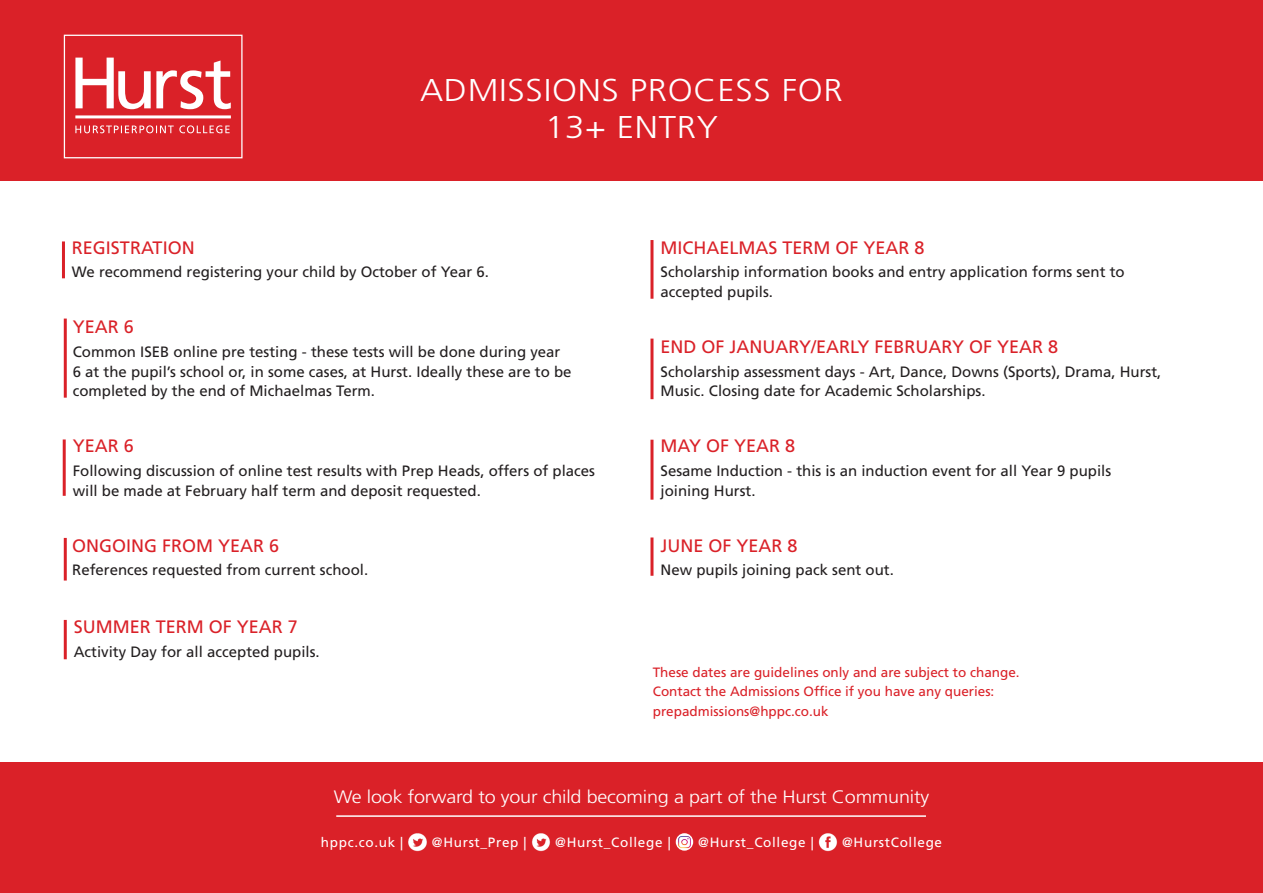
<style>
.page{position:relative;width:1263px;height:893px;background:#fff}
.page>*{position:absolute;margin:0;border:0;box-sizing:border-box;transform-origin:0 0}
.t1{font:300 31.5px/37.5px "Frutiger LT Pro";letter-spacing:.02em;color:#fff;text-align:center;scale:1.1 1}
.t2{font:18px "Frutiger LT Pro";color:#da2128}
.t3{font:300 18px "Frutiger LT Pro";letter-spacing:-.01em;color:#fff;scale:1.1 1}
.t4{font:15px/19.5px "Frutiger LT Pro";color:#231f20}
.t5{font:13.5px "Frutiger LT Pro";color:#da2128}
.t6{font:13.5px "Frutiger LT Pro";letter-spacing:.05em;color:#fff}
</style>
<div class="page">
<div style="left:0;top:0;width:1263px;height:181px;background:#da2128"></div>
<hr style="left:64px;top:319px;width:3px;height:79px;background:#da2128">
<hr style="left:63px;top:439px;width:3px;height:57px;background:#da2128">
<hr style="left:62px;top:241px;width:3px;height:37px;background:#da2128">
<div style="left:64px;top:35px;width:179px;height:123px;background:#da2128;border:1px solid #fff"></div>
<svg style="left:75px;top:58px;width:156px;height:51px"></svg>
<hr style="left:75px;top:115px;width:156px;height:3px;background:#fff">
<svg style="left:75px;top:125px;width:155px;height:8px"></svg>
<div style="left:0;top:763px;width:1263px;height:130px;background:#da2128"></div>
<img style="left:408px;top:833px;width:19px;height:19px">
<img style="left:532px;top:833px;width:18px;height:19px">
<img style="left:676px;top:833px;width:17px;height:17px">
<img style="left:819px;top:833px;width:18px;height:19px">
<hr style="left:336px;top:815px;width:590px;height:2px;background:#fff">
<hr style="left:650px;top:339px;width:3px;height:60px;background:#da2128">
<hr style="left:650px;top:240px;width:3px;height:59px;background:#da2128">
<hr style="left:64px;top:538px;width:3px;height:43px;background:#da2128">
<hr style="left:64px;top:620px;width:3px;height:39px;background:#da2128">
<hr style="left:650px;top:440px;width:3px;height:60px;background:#da2128">
<hr style="left:650px;top:537px;width:3px;height:39px;background:#da2128">
<p class="t1" style="left:420px;top:71px;width:386px">ADMISSIONS PROCESS FOR<br>13+ ENTRY</p>
<p class="t2" style="left:72px;top:237px;width:124px">REGISTRATION</p>
<p class="t4" style="left:72px;top:263px;width:418px">We recommend registering your child by October of Year 6.</p>
<p class="t2" style="left:73px;top:317px;width:63px">YEAR 6</p>
<p class="t4" style="left:73px;top:342px;width:500px">Common ISEB online pre testing - these tests will be done during year<br>6 at the pupil’s school or, in some cases, at Hurst. Ideally these are to be completed by the end of Michaelmas Term.</p>
<p class="t2" style="left:73px;top:435px;width:63px">YEAR 6</p>
<p class="t4" style="left:73px;top:461px;width:524px">Following discussion of online test results with Prep Heads, offers of places will be made at February half term and deposit requested.</p>
<p class="t2" style="left:72px;top:535px;width:209px">ONGOING FROM YEAR 6</p>
<p class="t4" style="left:72px;top:560px;width:297px">References requested from current school.</p>
<p class="t2" style="left:74px;top:617px;width:226px">SUMMER TERM OF YEAR 7</p>
<p class="t4" style="left:74px;top:642px;width:247px">Activity Day for all accepted pupils.</p>
<p class="t2" style="left:660px;top:237px;width:266px">MICHAELMAS TERM OF YEAR 8</p>
<p class="t4" style="left:660px;top:263px;width:466px">Scholarship information books and entry application forms sent to accepted pupils.</p>
<p class="t2" style="left:660px;top:336px;width:399px">END OF JANUARY/EARLY FEBRUARY OF YEAR 8</p>
<p class="t4" style="left:660px;top:362px;width:502px">Scholarship assessment days - Art, Dance, Downs (Sports), Drama, Hurst,<br>Music. Closing date for Academic Scholarships.</p>
<p class="t2" style="left:660px;top:435px;width:136px">MAY OF YEAR 8</p>
<p class="t4" style="left:660px;top:461px;width:452px">Sesame Induction - this is an induction event for all Year 9 pupils joining Hurst.</p>
<p class="t2" style="left:660px;top:535px;width:139px">JUNE OF YEAR 8</p>
<p class="t4" style="left:660px;top:560px;width:235px">New pupils joining pack sent out.</p>
<p class="t5" style="left:653px;top:664px;width:368px">These dates are guidelines only and are subject to change.</p>
<p class="t5" style="left:653px;top:683px;width:343px">Contact the Admissions Office if you have any queries:</p>
<p class="t5" style="left:653px;top:703px;width:177px">prepadmissions@hppc.co.uk</p>
<p class="t3" style="left:334px;top:786px;width:543px">We look forward to your child becoming a part of the Hurst Community</p>
<p class="t6" style="left:321px;top:834px;width:84px">hppc.co.uk |</p>
<p class="t6" style="left:432px;top:834px;width:96px">@Hurst_Prep |</p>
<p class="t6" style="left:555px;top:834px;width:117px">@Hurst_College |</p>
<p class="t6" style="left:698px;top:834px;width:117px">@Hurst_College |</p>
<p class="t6" style="left:842px;top:834px;width:101px">@HurstCollege</p>
</div>
